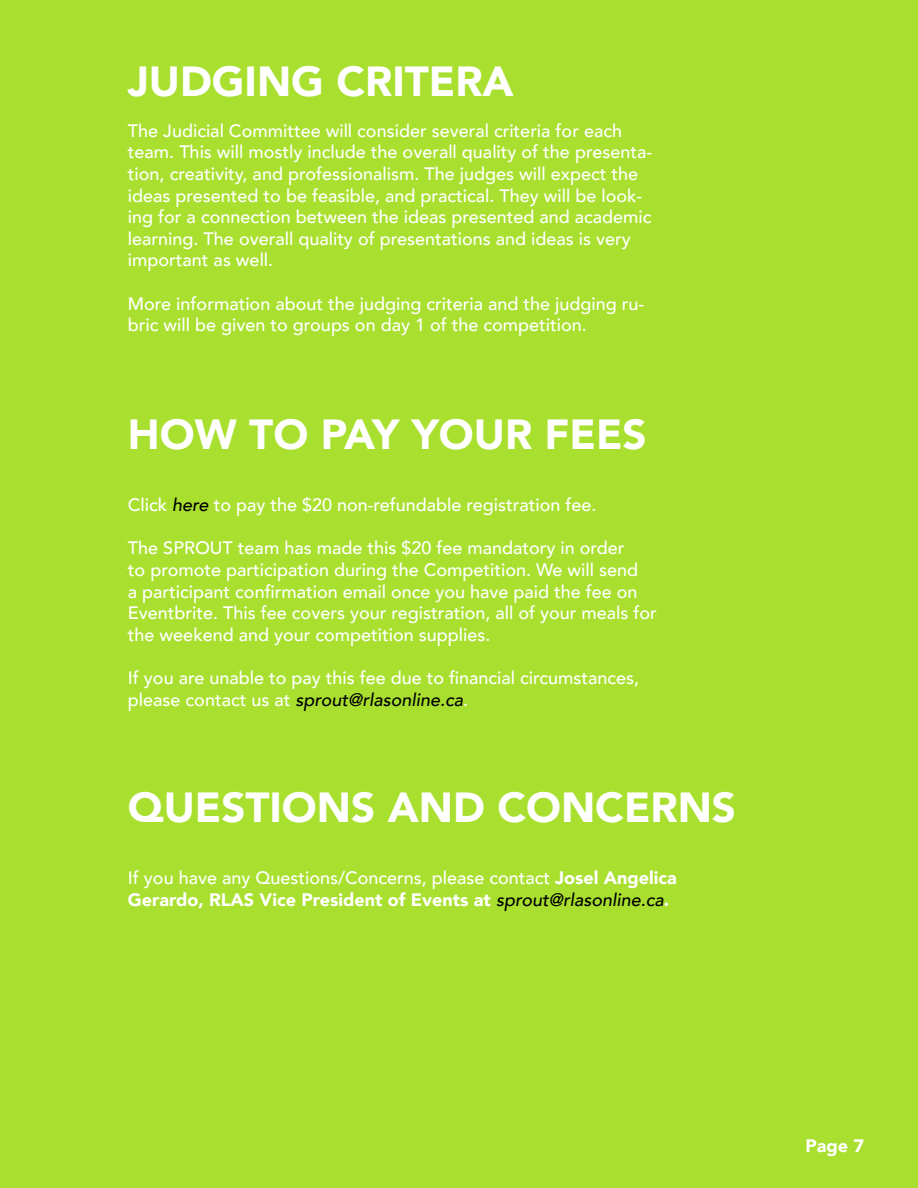
<style>
.page{position:relative;width:918px;height:1188px;background:#a9e02f}
.page>*{position:absolute;margin:0;border:0;box-sizing:border-box;transform-origin:0 0}
.t1{font:900 42px "Avenir";color:#fff}
.t2{font:500 18px/21.6px "Avenir";color:#fff}
.t3{font:900 18px/21.6px "Avenir";color:#fff}
.s1{font-style:italic;color:#000}
.s2{font-weight:500}
.s3{font-weight:500;font-style:italic;color:#000}
</style>
<div class="page">
<h1 class="t1" style="left:128px;top:45px;width:387px">JUDGING CRITERA</h1>
<p class="t2" style="left:128px;top:119px;width:526px">The Judicial Committee will consider several criteria for each team. This will mostly include the overall quality of the presenta&shy;tion, creativity, and professionalism. The judges will expect the ideas presented to be feasible, and practical. They will be look&shy;ing for a connection between the ideas presented and academic learning. The overall quality of presentations and ideas is very important as well.</p>
<p class="t2" style="left:128px;top:292px;width:518px">More information about the judging criteria and the judging ru&shy;bric will be given to groups on day 1 of the competition.</p>
<h1 class="t1" style="left:128px;top:398px;width:520px">HOW TO PAY YOUR FEES</h1>
<p class="t2" style="left:128px;top:493px;width:470px">Click <span class="s1">here</span> to pay the $20 non-refundable registration fee.</p>
<p class="t2" style="left:128px;top:536px;width:530px">The SPROUT team has made this $20 fee mandatory in order<br>to promote participation during the Competition. We will send<br>a participant confirmation email once you have paid the fee on Eventbrite. This fee covers your registration, all of your meals for the weekend and your competition supplies.</p>
<p class="t2" style="left:128px;top:666px;width:513px">If you are unable to pay this fee due to financial circumstances, please contact us at <span class="s1">sprout@rlasonline.ca</span>.</p>
<h1 class="t1" style="left:128px;top:771px;width:610px">QUESTIONS AND CONCERNS</h1>
<p class="t3" style="left:128px;top:866px;width:550px"><span class="s2">If you have any Questions/Concerns, please contact</span> Josel Angelica<br>Gerardo, RLAS Vice President of Events at <span class="s3">sprout@rlasonline.ca</span>.</p>
<p class="t3" style="left:805px;top:1134px;width:60px">Page 7</p>
</div>
